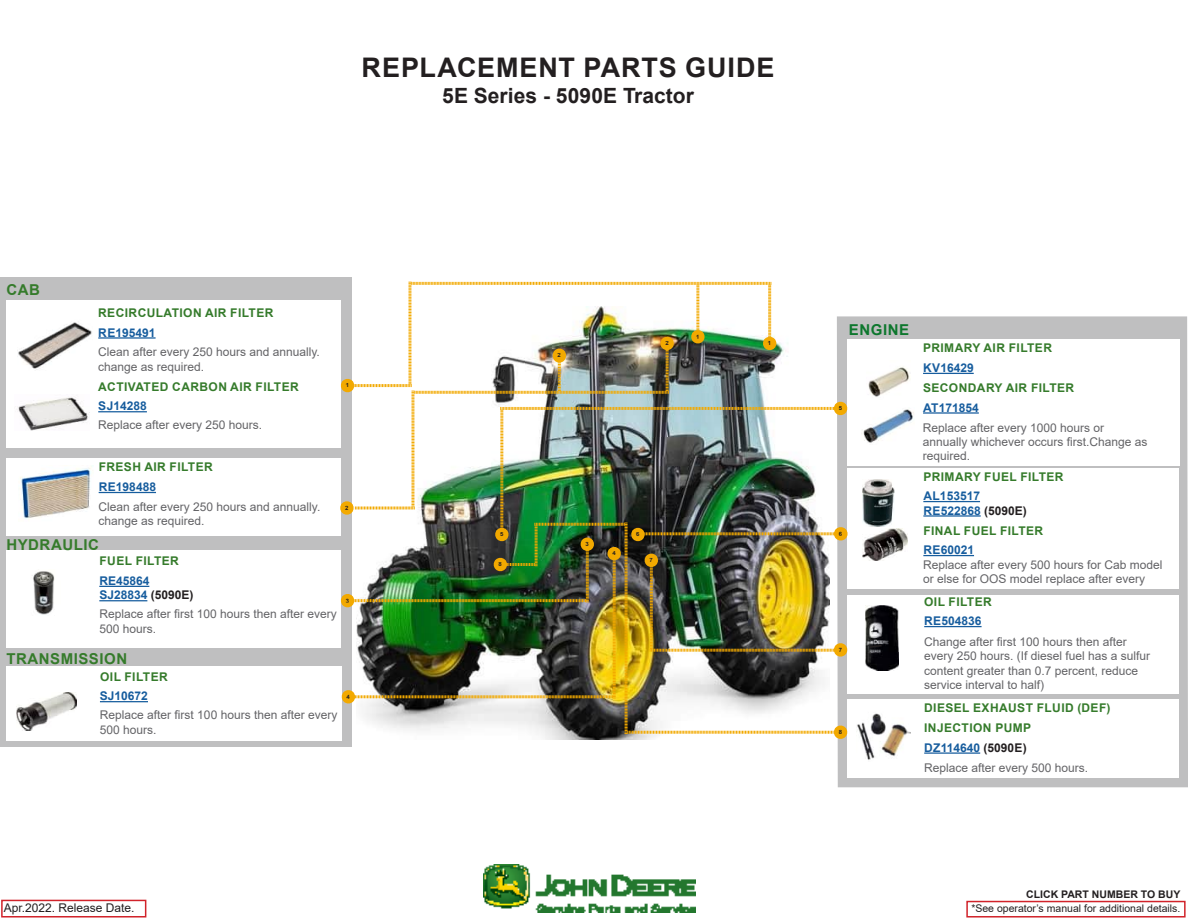
<style>
.page{position:relative;width:1188px;height:918px;background:#fff}
.page>*{position:absolute;margin:0;border:0;box-sizing:border-box;transform-origin:0 0}
.Title_Medium_24pt_Bl{font:700 27px "Arial";letter-spacing:.035em;color:#231f20}
.Title_Medium_24pt_Bl-2{font:700 21px "Arial";letter-spacing:.005em;color:#231f20}
.head{font:700 15px "Arial";letter-spacing:.035em;color:#357b2b}
.head-2{font:700 15px "Arial";letter-spacing:.035em;color:#0d772d}
.Filter_Name{font:12px/14.4px "Arial";color:#636366}
.Filter_Name-2{font:700 12px "Arial";letter-spacing:.035em;color:#357b2b}
.Filter_Name-3{font:700 12px/14.4px "Arial";color:#175d9e}
.head-3{font:700 12px/14.4px "Arial";color:#175d9e}
.t1{font:12px "Arial";color:#231f20}
.t2{font:10.5px "Arial";color:#231f20}
.t3{font:700 10.5px "Arial";color:#231f20}
.Replace_Copy{font:700 6px "Arial";color:#231f20}
.s1{color:#231f20}
.s2{font-weight:700;color:#175d9e}
</style>
<div class="page">
<img style="left:484px;top:865px;width:212px;height:48px">
<div style="left:1px;top:900px;width:145px;height:18px;border:2px solid #d1232a"></div>
<div style="left:966px;top:901px;width:220px;height:17px;border:2px solid #d1232a"></div>
<div style="left:0;top:278px;width:352px;height:469px;background:#bfbfc0"></div>
<div style="left:7px;top:458px;width:334px;height:77px;background:#fff"></div>
<img style="left:20px;top:468px;width:71px;height:51px">
<hr style="left:99px;top:492px;width:57px;height:1px;background:#175d9e">
<div style="left:7px;top:551px;width:334px;height:97px;background:#fff"></div>
<hr style="left:99px;top:586px;width:50px;height:1px;background:#175d9e">
<hr style="left:99px;top:600px;width:48px;height:1px;background:#175d9e">
<img style="left:33px;top:571px;width:22px;height:44px">
<svg style="left:837px;top:316px;width:351px;height:471px;background:#c2c2c3"></svg>
<div style="left:848px;top:468px;width:331px;height:121px;background:#fff"></div>
<hr style="left:923px;top:501px;width:57px;height:1px;background:#175d9e">
<hr style="left:923px;top:515px;width:58px;height:2px;background:#175d9e">
<hr style="left:923px;top:555px;width:51px;height:1px;background:#175d9e">
<img style="left:863px;top:479px;width:31px;height:47px">
<div style="left:847px;top:339px;width:332px;height:126px;background:#fff"></div>
<hr style="left:923px;top:373px;width:51px;height:1px;background:#175d9e">
<hr style="left:923px;top:412px;width:56px;height:2px;background:#175d9e">
<img style="left:863px;top:409px;width:51px;height:34px">
<img style="left:868px;top:367px;width:42px;height:30px">
<img style="left:862px;top:529px;width:45px;height:31px">
<div style="left:847px;top:595px;width:332px;height:98px;background:#fff"></div>
<hr style="left:924px;top:626px;width:58px;height:1px;background:#175d9e">
<img style="left:866px;top:605px;width:33px;height:65px">
<div style="left:847px;top:699px;width:332px;height:79px;background:#fff"></div>
<hr style="left:924px;top:752px;width:56px;height:2px;background:#175d9e">
<img style="left:857px;top:713px;width:53px;height:47px">
<div style="left:6px;top:666px;width:336px;height:75px;background:#fff"></div>
<hr style="left:100px;top:701px;width:48px;height:1px;background:#175d9e">
<img style="left:16px;top:693px;width:60px;height:37px">
<div style="left:6px;top:300px;width:335px;height:148px;background:#fff"></div>
<img style="left:18px;top:322px;width:74px;height:47px">
<hr style="left:98px;top:337px;width:58px;height:2px;background:#175d9e">
<hr style="left:98px;top:411px;width:49px;height:1px;background:#175d9e">
<img style="left:18px;top:397px;width:72px;height:33px">
<img style="left:337px;top:281px;width:514px;height:459px">
<div style="left:647px;top:557px;width:9px;height:6px;background:#f2a900"></div>
<div style="left:646px;top:556px;width:11px;height:8px;border:2px solid #f2a900"></div>
<svg style="left:868px;top:644px;width:15px;height:5px"></svg>
<p class="Title_Medium_24pt_Bl" style="left:362px;top:49px;width:414px">REPLACEMENT PARTS GUIDE</p>
<p class="Title_Medium_24pt_Bl-2" style="left:442px;top:80px;width:253px">5E Series - 5090E Tractor</p>
<p class="head" style="left:6px;top:279px;width:35px">CAB</p>
<p class="Filter_Name-2" style="left:98px;top:304px;width:177px">RECIRCULATION AIR FILTER</p>
<p class="Filter_Name-3" style="left:98px;top:325px;width:59px">RE195491</p>
<p class="Filter_Name" style="left:98px;top:345px;width:223px">Clean after every 250 hours and annually. change as required.</p>
<p class="Filter_Name-2" style="left:98px;top:378px;width:202px">ACTIVATED CARBON AIR FILTER</p>
<p class="head-3" style="left:98px;top:399px;width:50px">SJ14288</p>
<p class="Filter_Name" style="left:98px;top:418px;width:166px">Replace after every 250 hours.</p>
<p class="Replace_Copy" style="left:346px;top:381px;width:5px">1</p>
<p class="Filter_Name-2" style="left:99px;top:459px;width:116px">FRESH AIR FILTER</p>
<p class="Filter_Name-3" style="left:99px;top:480px;width:59px">RE198488</p>
<p class="Filter_Name" style="left:98px;top:500px;width:223px">Clean after every 250 hours and annually. change as required.</p>
<p class="Filter_Name-2" style="left:100px;top:553px;width:81px">FUEL FILTER</p>
<p class="head-3" style="left:99px;top:574px;width:96px">RE45864<br>SJ28834 <span class="s1">(5090E)</span></p>
<p class="Filter_Name" style="left:99px;top:607px;width:239px">Replace after first 100 hours then after every<br>500 hours.</p>
<p class="head" style="left:6px;top:534px;width:94px">HYDRAULIC</p>
<p class="Replace_Copy" style="left:345px;top:504px;width:5px">2</p>
<p class="Replace_Copy" style="left:346px;top:596px;width:5px">3</p>
<p class="head" style="left:6px;top:648px;width:122px">TRANSMISSION</p>
<p class="Filter_Name-2" style="left:100px;top:668px;width:69px">OIL FILTER</p>
<p class="head-3" style="left:100px;top:689px;width:50px">SJ10672</p>
<p class="Filter_Name" style="left:100px;top:708px;width:239px">Replace after first 100 hours then after every<br>500 hours.</p>
<p class="Replace_Copy" style="left:347px;top:692px;width:5px">4</p>
<p class="Replace_Copy" style="left:558px;top:351px;width:5px">2</p>
<p class="Replace_Copy" style="left:665px;top:339px;width:5px">2</p>
<p class="Replace_Copy" style="left:696px;top:332px;width:5px">1</p>
<p class="Replace_Copy" style="left:768px;top:339px;width:5px">1</p>
<p class="head-2" style="left:849px;top:319px;width:62px">ENGINE</p>
<p class="Replace_Copy" style="left:839px;top:404px;width:5px">5</p>
<p class="Replace_Copy" style="left:500px;top:530px;width:5px">5</p>
<p class="Replace_Copy" style="left:636px;top:530px;width:5px">6</p>
<p class="Replace_Copy" style="left:839px;top:529px;width:5px">6</p>
<p class="Replace_Copy" style="left:499px;top:560px;width:5px">8</p>
<p class="Replace_Copy" style="left:586px;top:540px;width:5px">3</p>
<p class="Replace_Copy" style="left:612px;top:549px;width:5px">4</p>
<p class="Replace_Copy" style="left:650px;top:556px;width:5px">7</p>
<p class="Replace_Copy" style="left:839px;top:645px;width:5px">7</p>
<p class="Replace_Copy" style="left:839px;top:728px;width:5px">8</p>
<p class="Filter_Name-2" style="left:923px;top:340px;width:130px">PRIMARY AIR FILTER</p>
<p class="Filter_Name-3" style="left:923px;top:361px;width:52px">KV16429</p>
<p class="Filter_Name-2" style="left:923px;top:379px;width:153px">SECONDARY AIR FILTER</p>
<p class="Filter_Name-3" style="left:923px;top:400px;width:57px">AT171854</p>
<p class="Filter_Name" style="left:923px;top:420px;width:226px">Replace after every 1000 hours or annually whichever occurs first.Change as required.</p>
<p class="Filter_Name-2" style="left:923px;top:468px;width:142px">PRIMARY FUEL FILTER</p>
<p class="Filter_Name-3" style="left:923px;top:489px;width:105px">AL153517<br>RE522868 <span class="s1">(5090E)</span></p>
<p class="Filter_Name-2" style="left:923px;top:522px;width:121px">FINAL FUEL FILTER</p>
<p class="Filter_Name" style="left:923px;top:543px;width:241px"><span class="s2">RE60021<br></span>Replace after every 500 hours for Cab model or else for OOS model replace after every</p>
<p class="Filter_Name-2" style="left:924px;top:593px;width:69px">OIL FILTER</p>
<p class="Filter_Name-3" style="left:924px;top:614px;width:59px">RE504836</p>
<p class="Filter_Name" style="left:924px;top:634px;width:228px">Change after first 100 hours then after every 250 hours. (If diesel fuel has a sulfur content greater than 0.7 percent, reduce service interval to half)</p>
<p class="Filter_Name-2" style="left:924px;top:700px;width:188px">DIESEL EXHAUST FLUID (DEF)</p>
<p class="Filter_Name-2" style="left:924px;top:719px;width:109px">INJECTION PUMP</p>
<p class="Filter_Name-3" style="left:924px;top:741px;width:104px">DZ114640 <span class="s1">(5090E)</span></p>
<p class="Filter_Name" style="left:924px;top:761px;width:166px">Replace after every 500 hours.</p>
<p class="t3" style="left:1026px;top:887px;width:156px">CLICK PART NUMBER TO BUY</p>
<p class="t1" style="left:4px;top:900px;width:132px">Apr.2022. Release Date.</p>
<p class="t2" style="left:971px;top:901px;width:211px">*See operator’s manual for additional details.</p>
</div>
